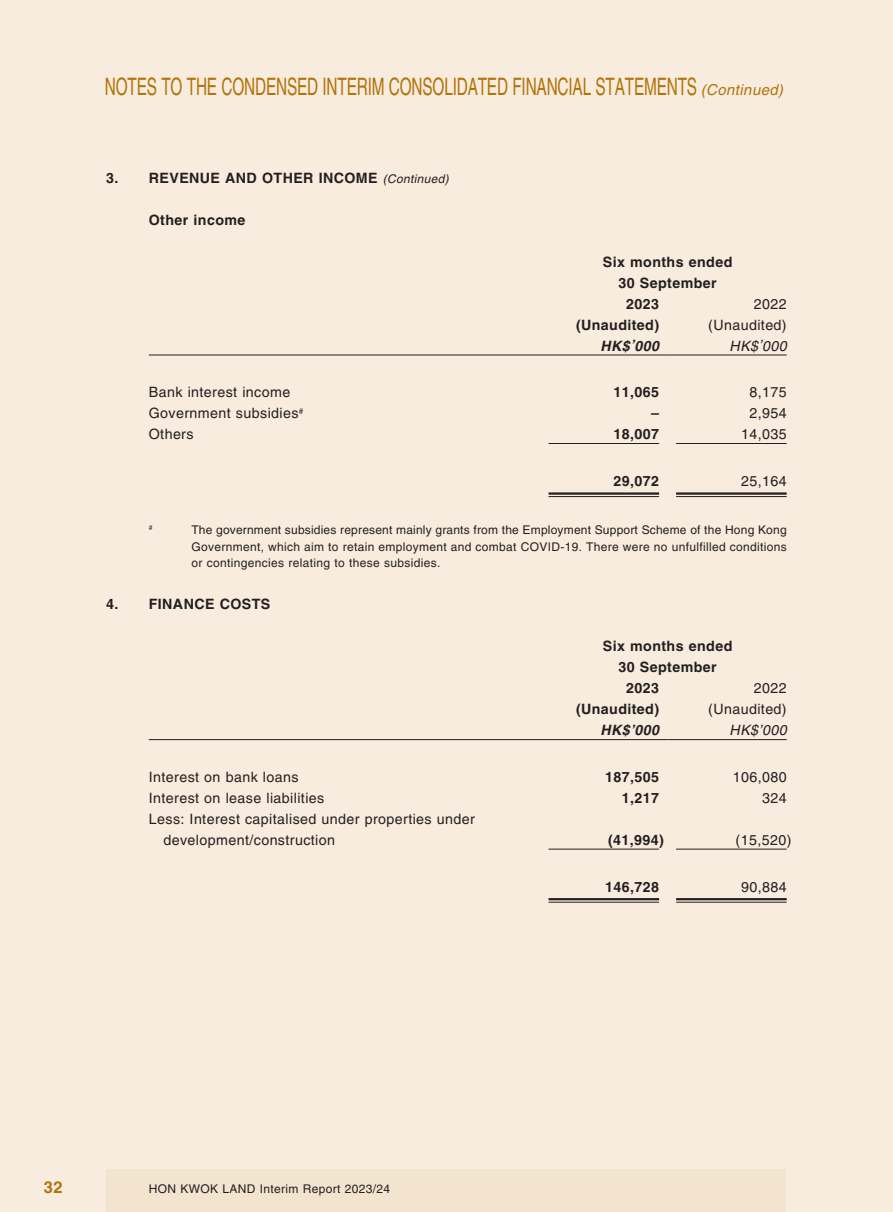
<style>
.page{position:relative;width:893px;height:1212px;background:#f7ecdd}
.page>*{position:absolute;margin:0;border:0;box-sizing:border-box;transform-origin:0 0}
.t1{font:24px "Helvetica LT Std";letter-spacing:-.01em;color:#b2730b;scale:.64 1}
.t2{font:700 16.5px "Helvetica LT Std";color:#b2730b}
.t3{font:14.25px/21px "Helvetica LT Std";letter-spacing:.03em;color:#231f20}
.t4{font:700 14.25px "Helvetica LT Std";letter-spacing:.03em;color:#231f20}
.t5{font:italic 700 14.25px "Helvetica LT Std";color:#231f20}
.t6{font:italic 14.25px "Helvetica LT Std";color:#231f20}
.t7{font:12px/16.5px "Helvetica LT Std";letter-spacing:.03em;color:#231f20;text-align:justify}
.t8{font:7.05px "Helvetica LT Std";color:#231f20}
.s1{font-style:italic;font-size:15px}
.s2{font-weight:400;font-style:italic;font-size:12px}
</style>
<div class="page">
<div style="left:106px;top:1169px;width:787px;height:43px;background:#f2e4cf"></div>
<div style="left:787px;top:1169px;width:106px;height:43px;background:#f7ecdd"></div>
<hr style="left:149px;top:355px;width:391px;height:1px;background:#231f20">
<hr style="left:540px;top:355px;width:128px;height:1px;background:#231f20">
<hr style="left:668px;top:355px;width:119px;height:1px;background:#231f20">
<hr style="left:549px;top:443px;width:110px;height:1px;background:#231f20">
<hr style="left:676px;top:443px;width:111px;height:1px;background:#231f20">
<hr style="left:549px;top:492px;width:110px;height:3px;background:#231f20">
<hr style="left:549px;top:496px;width:110px;height:1px;background:#231f20">
<hr style="left:676px;top:492px;width:111px;height:3px;background:#231f20">
<hr style="left:676px;top:496px;width:111px;height:1px;background:#231f20">
<hr style="left:149px;top:739px;width:391px;height:1px;background:#231f20">
<hr style="left:540px;top:739px;width:128px;height:1px;background:#231f20">
<hr style="left:668px;top:739px;width:119px;height:1px;background:#231f20">
<hr style="left:549px;top:849px;width:110px;height:1px;background:#231f20">
<hr style="left:676px;top:849px;width:111px;height:1px;background:#231f20">
<hr style="left:549px;top:898px;width:110px;height:2px;background:#231f20">
<hr style="left:549px;top:902px;width:110px;height:1px;background:#231f20">
<hr style="left:676px;top:898px;width:111px;height:2px;background:#231f20">
<hr style="left:676px;top:902px;width:111px;height:1px;background:#231f20">
<h1 class="t1" style="left:105px;top:73px;width:1067px">NOTES TO THE CONDENSED INTERIM CONSOLIDATED FINANCIAL STATEMENTS <span class="s1">(Continued)</span></h1>
<p class="t4" style="left:106px;top:169px;width:347px">3. REVENUE AND OTHER INCOME <span class="s2">(Continued)</span></p>
<p class="t4" style="left:149px;top:211px;width:98px">Other income</p>
<p class="t4" style="left:603px;top:253px;width:131px">Six months ended</p>
<p class="t4" style="left:618px;top:274px;width:100px">30 September</p>
<p class="t4" style="left:626px;top:295px;width:34px">2023</p>
<p class="t3" style="left:754px;top:293px;width:34px">2022</p>
<p class="t4" style="left:576px;top:316px;width:85px">(Unaudited)</p>
<p class="t3" style="left:708px;top:314px;width:80px">(Unaudited)</p>
<p class="t5" style="left:600px;top:337px;width:63px">HK$’000</p>
<p class="t6" style="left:730px;top:338px;width:62px">HK$’000</p>
<p class="t3" style="left:149px;top:382px;width:143px">Bank interest income</p>
<p class="t4" style="left:613px;top:384px;width:47px">11,065</p>
<p class="t3" style="left:749px;top:382px;width:39px">8,175</p>
<p class="t3" style="left:149px;top:403px;width:156px">Government subsidies<sup>#</sup></p>
<p class="t4" style="left:651px;top:405px;width:9px">–</p>
<p class="t3" style="left:749px;top:403px;width:39px">2,954</p>
<p class="t3" style="left:149px;top:424px;width:46px">Others</p>
<p class="t4" style="left:613px;top:426px;width:47px">18,007</p>
<p class="t3" style="left:741px;top:424px;width:47px">14,035</p>
<p class="t4" style="left:613px;top:472px;width:47px">29,072</p>
<p class="t3" style="left:741px;top:470px;width:47px">25,164</p>
<p class="t8" style="left:149px;top:524px;width:5px">#</p>
<p class="t7" style="left:191px;top:522px;width:597px">The government subsidies represent mainly grants from the Employment Support Scheme of the Hong Kong Government, which aim to retain employment and combat COVID-19. There were no unfulfilled conditions or contingencies relating to these subsidies.</p>
<p class="t4" style="left:106px;top:596px;width:166px">4. FINANCE COSTS</p>
<p class="t4" style="left:603px;top:638px;width:131px">Six months ended</p>
<p class="t4" style="left:618px;top:659px;width:100px">30 September</p>
<p class="t4" style="left:626px;top:680px;width:34px">2023</p>
<p class="t3" style="left:754px;top:678px;width:34px">2022</p>
<p class="t4" style="left:576px;top:701px;width:85px">(Unaudited)</p>
<p class="t3" style="left:708px;top:699px;width:80px">(Unaudited)</p>
<p class="t5" style="left:600px;top:722px;width:63px">HK$’000</p>
<p class="t6" style="left:730px;top:722px;width:62px">HK$’000</p>
<p class="t3" style="left:149px;top:766px;width:151px">Interest on bank loans</p>
<p class="t4" style="left:605px;top:768px;width:55px">187,505</p>
<p class="t3" style="left:733px;top:766px;width:55px">106,080</p>
<p class="t3" style="left:149px;top:787px;width:177px">Interest on lease liabilities</p>
<p class="t4" style="left:622px;top:789px;width:39px">1,217</p>
<p class="t3" style="left:762px;top:787px;width:26px">324</p>
<p class="t3" style="left:163px;top:808px;width:313px;text-indent:-15px">Less: Interest capitalised under properties under development/construction</p>
<p class="t4" style="left:608px;top:831px;width:57px">(41,994)</p>
<p class="t3" style="left:736px;top:829px;width:57px">(15,520)</p>
<p class="t4" style="left:605px;top:878px;width:55px">146,728</p>
<p class="t3" style="left:741px;top:876px;width:47px">90,884</p>
<h2 class="t2" style="left:44px;top:1177px;width:20px">32</h2>
<p class="t7" style="left:149px;top:1180px;width:243px">HON KWOK LAND Interim Report 2023/24</p>
</div>
